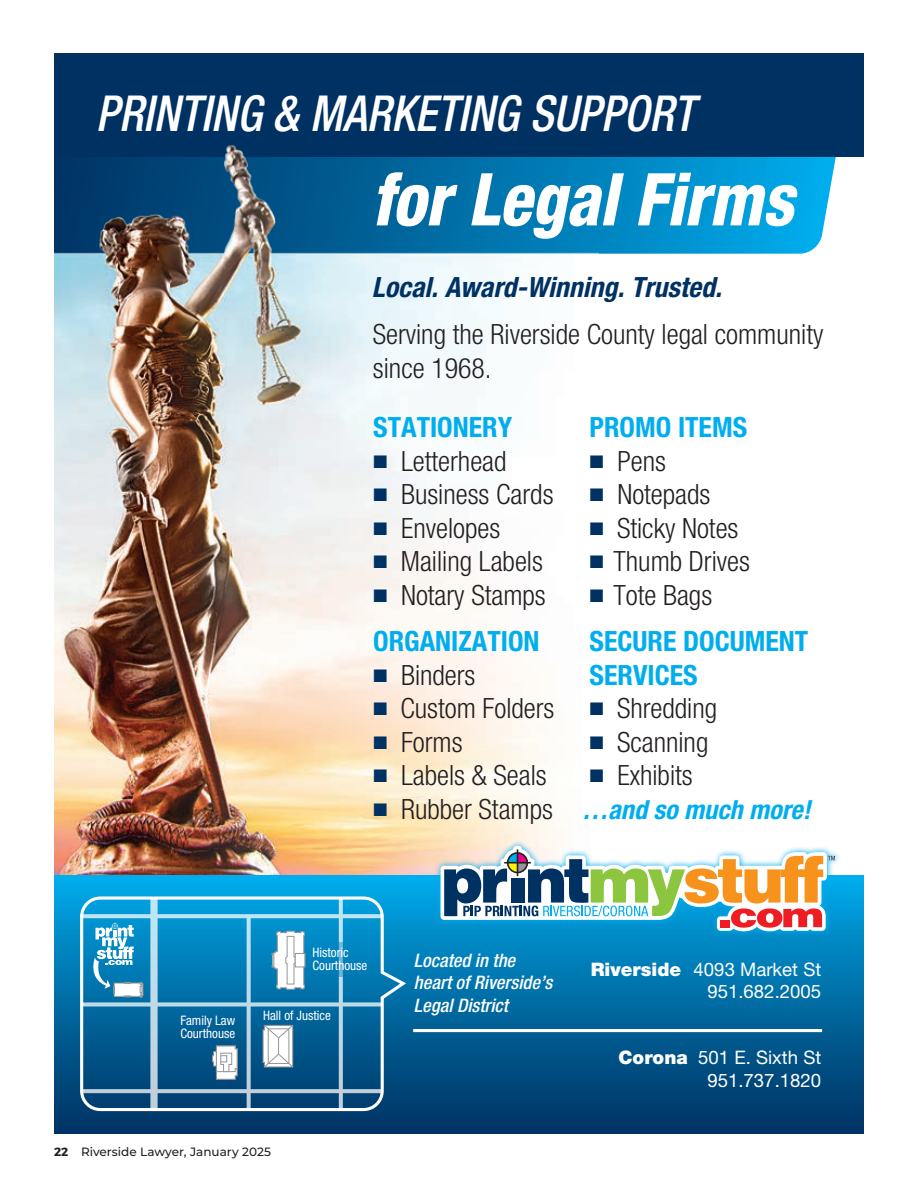
<style>
.page{position:relative;width:918px;height:1188px;background:#fff}
.page>*{position:absolute;margin:0;border:0;box-sizing:border-box;transform-origin:0 0}
.t1{font:72.9px "Helvetica Neue Heavy Cond Obliq";color:#fff;scale:.92 1}
.t2{font:49.65px "Helvetica Neue Med Cond Obliq";color:#fff;scale:.92 1}
.t3{font:300 condensed 27.9px/33.5px "Helvetica Neue";color:#231f20}
.t4{font:700 condensed 27.9px/33.5px "Helvetica Neue";color:#00aeef}
.t5{font:27.9px "Helvetica Neue Bold Cond Obliq";color:#003163}
.t6{font:26.4px "Helvetica Neue Bold Cond Obliq";color:#00aeef}
.t7{font:18.6px/22.4px "Helvetica Neue";color:#fff;text-align:right}
.t8{font:18.6px/22.4px "Helvetica Neue Med Cond Obliq";color:#fff}
.t9{font:condensed 13.05px/13px "Helvetica Neue";color:#fff}
.t10{font:500 12px "Montserrat";color:#231f20}
.s1{color:#003163}
.s2{font-weight:900}
.s3{font-weight:700}
</style>
<div class="page">
<svg style="left:598px;top:157px;width:238px;height:97px;background:#0b9cd7"></svg>
<div style="left:54px;top:53px;width:810px;height:104px;background:#003163"></div>
<img style="left:54px;top:145px;width:544px;height:731px">
<div style="left:55px;top:876px;width:809px;height:257px;background:linear-gradient(to bottom,#00a9e9,#002f5f)"></div>
<svg style="left:434px;top:840px;width:407px;height:97px"></svg>
<svg style="left:441px;top:846px;width:394px;height:85px"></svg>
<svg style="left:79px;top:895px;width:330px;height:218px;background:#2d84b2"></svg>
<hr style="left:413px;top:1029px;width:409px;height:3px;background:#fff">
<h2 class="t2" style="left:96px;top:80px;width:652px">PRINTING &amp; MARKETING SUPPORT</h2>
<h1 class="t1" style="left:372px;top:145px;width:459px">for Legal Firms</h1>
<p class="t5" style="left:372px;top:267px;width:351px">Local. Award-Winning. Trusted.</p>
<p class="t3" style="left:373px;top:317px;width:452px">Serving the Riverside County legal community since 1968.</p>
<p class="t4" style="left:590px;top:410px;width:159px">PROMO ITEMS</p>
<p class="t3" style="left:590px;top:444px;width:77px"><span class="s1">■</span> Pens</p>
<p class="t3" style="left:590px;top:478px;width:122px"><span class="s1">■</span> Notepads</p>
<p class="t3" style="left:590px;top:511px;width:150px"><span class="s1">■</span> Sticky Notes</p>
<p class="t3" style="left:590px;top:545px;width:161px"><span class="s1">■</span> Thumb Drives</p>
<p class="t3" style="left:590px;top:578px;width:124px"><span class="s1">■</span> Tote Bags</p>
<p class="t4" style="left:373px;top:624px;width:168px">ORGANIZATION</p>
<p class="t3" style="left:374px;top:658px;width:103px"><span class="s1">■</span> Binders</p>
<p class="t3" style="left:374px;top:692px;width:182px"><span class="s1">■</span> Custom Folders</p>
<p class="t3" style="left:374px;top:725px;width:90px"><span class="s1">■</span> Forms</p>
<p class="t3" style="left:374px;top:759px;width:175px"><span class="s1">■</span> Labels &amp; Seals</p>
<p class="t3" style="left:374px;top:792px;width:181px"><span class="s1">■</span> Rubber Stamps</p>
<p class="t4" style="left:373px;top:410px;width:141px">STATIONERY</p>
<p class="t3" style="left:374px;top:444px;width:134px"><span class="s1">■</span> Letterhead</p>
<p class="t3" style="left:374px;top:478px;width:181px"><span class="s1">■</span> Business Cards</p>
<p class="t3" style="left:374px;top:511px;width:128px"><span class="s1">■</span> Envelopes</p>
<p class="t3" style="left:374px;top:545px;width:171px"><span class="s1">■</span> Mailing Labels</p>
<p class="t3" style="left:374px;top:578px;width:174px"><span class="s1">■</span> Notary Stamps</p>
<p class="t4" style="left:590px;top:624px;width:220px">SECURE DOCUMENT<br>SERVICES</p>
<p class="t3" style="left:590px;top:692px;width:129px"><span class="s1">■</span> Shredding</p>
<p class="t3" style="left:590px;top:725px;width:120px"><span class="s1">■</span> Scanning</p>
<p class="t3" style="left:590px;top:759px;width:104px"><span class="s1">■</span> Exhibits</p>
<p class="t6" style="left:582px;top:791px;width:230px">…and so much more!</p>
<p class="t9" style="left:180px;top:1014px;width:56px">Family Law<br>Courthouse</p>
<p class="t9" style="left:313px;top:945px;width:56px">Historic<br>Courthouse</p>
<p class="t8" style="left:414px;top:948px;width:140px">Located in the heart of Riverside’s<br>Legal District</p>
<p class="t9" style="left:263px;top:1009px;width:69px">Hall of Justice</p>
<p class="t7" style="left:591px;top:958px;width:232px"><span class="s2">Riverside</span> 4093 Market St<br>951.682.2005</p>
<p class="t7" style="left:618px;top:1046px;width:204px"><span class="s2">Corona</span> 501 E. Sixth St<br>951.737.1820</p>
<p class="t10" style="left:54px;top:1144px;width:218px"><span class="s3">22</span> Riverside Lawyer, January 2025</p>
</div>
